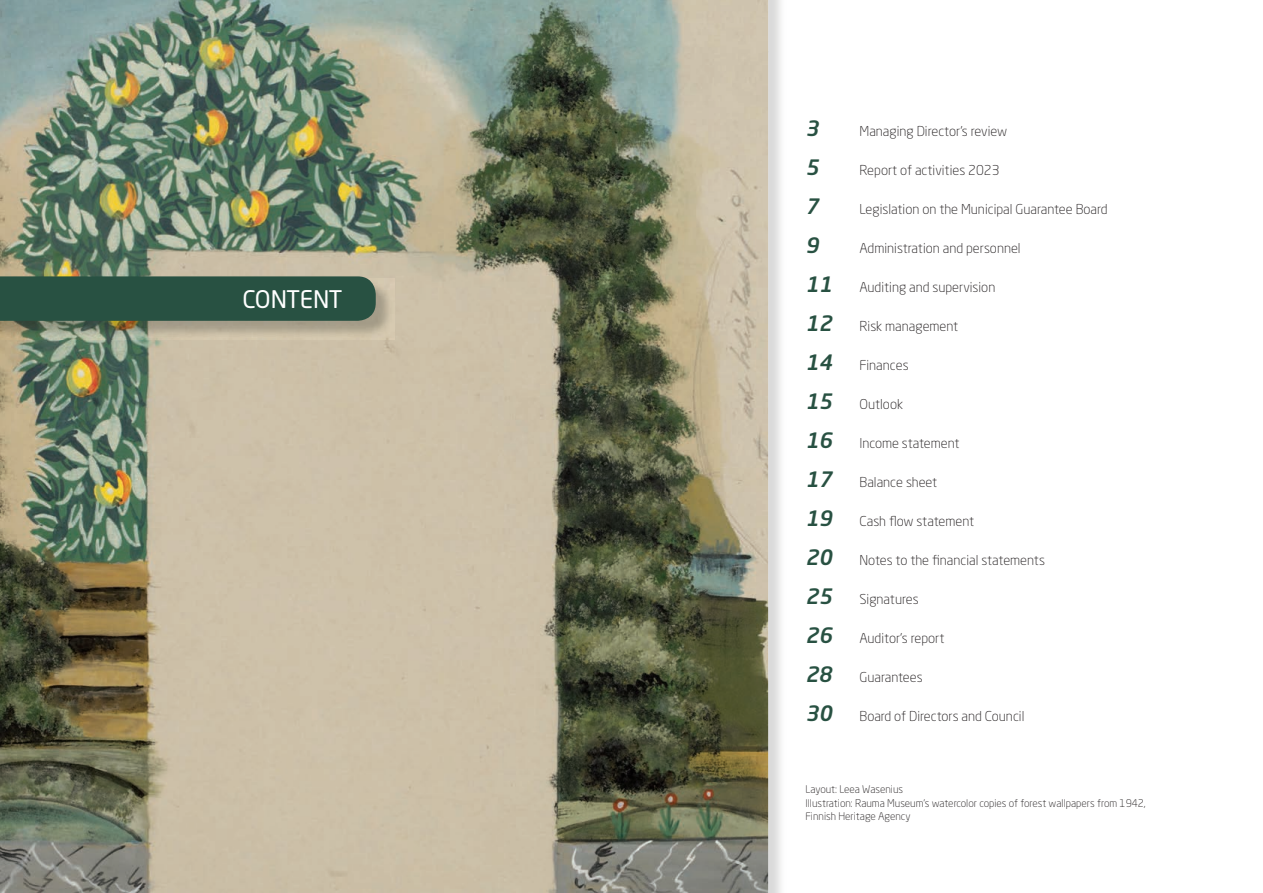
<style>
.page{position:relative;width:1263px;height:893px;background:#fff}
.page>*{position:absolute;margin:0;border:0;box-sizing:border-box;transform-origin:0 0}
.t1{font:24px "Neo Sans Std";letter-spacing:-.03em;color:#fff}
.t2{font:italic 500 21px "Neo Sans Std";color:#285142}
.t3{font:300 13.5px "Neo Sans Std";color:#231f20}
.t4{font:300 10.5px/13.5px "Neo Sans Std";color:#231f20}
</style>
<div class="page">
<img style="left:768px;top:51px;width:16px;height:842px">
<img style="left:0;top:0;width:768px;height:893px">
<img style="left:0;top:279px;width:394px;height:61px">
<div style="left:0;top:276px;width:376px;height:45px;background:#285142"></div>
<h1 class="t1" style="left:242px;top:284px;width:102px">CONTENT</h1>
<h2 class="t2" style="left:805px;top:115px;width:15px">3</h2>
<p class="t3" style="left:859px;top:123px;width:149px">Managing Director’s review</p>
<h2 class="t2" style="left:805px;top:154px;width:15px">5</h2>
<p class="t3" style="left:859px;top:162px;width:142px">Report of activities 2023</p>
<h2 class="t2" style="left:805px;top:193px;width:15px">7</h2>
<p class="t3" style="left:859px;top:201px;width:250px">Legislation on the Municipal Guarantee Board</p>
<h2 class="t2" style="left:805px;top:232px;width:15px">9</h2>
<p class="t3" style="left:859px;top:240px;width:163px">Administration and personnel</p>
<h2 class="t2" style="left:805px;top:271px;width:28px">11</h2>
<p class="t3" style="left:859px;top:279px;width:137px">Auditing and supervision</p>
<h2 class="t2" style="left:805px;top:310px;width:28px">12</h2>
<p class="t3" style="left:859px;top:318px;width:100px">Risk management</p>
<h2 class="t2" style="left:805px;top:349px;width:28px">14</h2>
<p class="t3" style="left:859px;top:357px;width:51px">Finances</p>
<h2 class="t2" style="left:805px;top:388px;width:28px">15</h2>
<p class="t3" style="left:859px;top:396px;width:45px">Outlook</p>
<h2 class="t2" style="left:805px;top:427px;width:28px">16</h2>
<p class="t3" style="left:859px;top:435px;width:102px">Income statement</p>
<h2 class="t2" style="left:805px;top:466px;width:28px">17</h2>
<p class="t3" style="left:859px;top:474px;width:79px">Balance sheet</p>
<h2 class="t2" style="left:805px;top:505px;width:28px">19</h2>
<p class="t3" style="left:859px;top:513px;width:116px">Cash flow statement</p>
<h2 class="t2" style="left:805px;top:544px;width:28px">20</h2>
<p class="t3" style="left:859px;top:552px;width:187px">Notes to the financial statements</p>
<h2 class="t2" style="left:805px;top:583px;width:28px">25</h2>
<p class="t3" style="left:859px;top:591px;width:61px">Signatures</p>
<h2 class="t2" style="left:805px;top:622px;width:28px">26</h2>
<p class="t3" style="left:859px;top:630px;width:87px">Auditor’s report</p>
<h2 class="t2" style="left:805px;top:661px;width:28px">28</h2>
<p class="t3" style="left:859px;top:669px;width:65px">Guarantees</p>
<h2 class="t2" style="left:805px;top:700px;width:28px">30</h2>
<p class="t3" style="left:859px;top:708px;width:166px">Board of Directors and Council</p>
<p class="t4" style="left:805px;top:782px;width:342px">Layout: Leea Wasenius<br>Illustration: Rauma Museum’s watercolor copies of forest wallpapers from 1942,<br>Finnish Heritage Agency</p>
</div>
